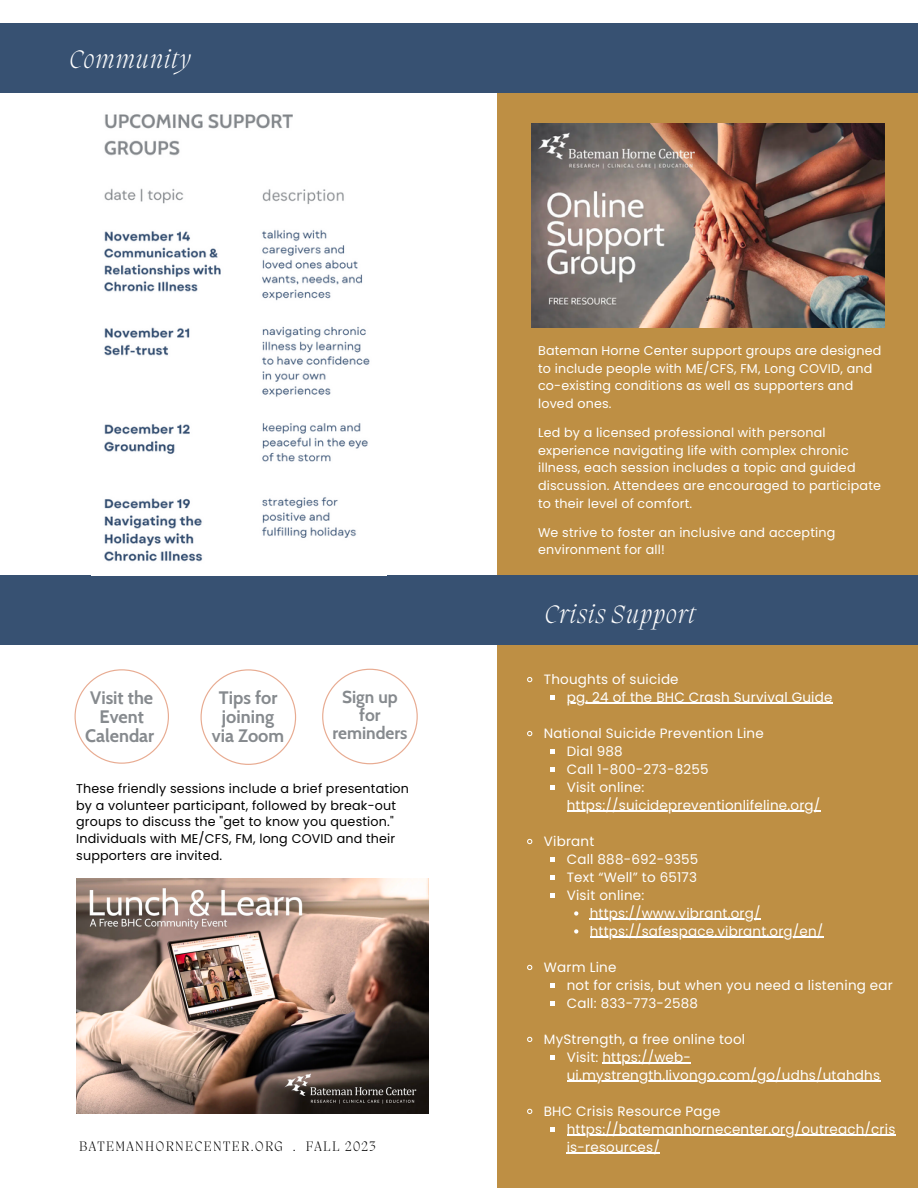
<style>
.page{position:relative;width:918px;height:1188px;background:#fff}
.page>*{position:absolute;margin:0;border:0;box-sizing:border-box;transform-origin:0 0}
.t1{font:italic 200 25.95px "Migra";letter-spacing:.04em;color:#fff}
.t2{font:700 18px/19.2px "Cabin";color:#868a8e;text-align:center}
.t3{font:700 17.25px/18px "Cabin";color:#868a8e;text-align:center}
.t4{font:200 14.1px "Migra";letter-spacing:.1em;color:#000}
.t5{font:13.5px/18px "Poppins";letter-spacing:.015em;color:#fff}
.t6{font:12.75px/17.7px "Poppins";letter-spacing:.015em;color:#fff}
.t7{font:12.75px/17px "Poppins";letter-spacing:.015em;color:#000}
</style>
<div class="page">
<div style="left:498px;top:93px;width:420px;height:517px;background:#be8f44"></div>
<div style="left:0;top:24px;width:918px;height:69px;background:#375172"></div>
<img style="left:76px;top:878px;width:352px;height:235px">
<div style="left:498px;top:494px;width:420px;height:694px;background:#be8f44"></div>
<div style="left:0;top:576px;width:918px;height:69px;background:#375172"></div>
<img style="left:531px;top:123px;width:354px;height:205px">
<svg style="left:200px;top:669px;width:97px;height:96px"></svg>
<svg style="left:74px;top:669px;width:95px;height:95px"></svg>
<svg style="left:322px;top:668px;width:96px;height:97px"></svg>
<img style="left:104px;top:114px;width:266px;height:448px">
<svg style="left:527px;top:677px;width:6px;height:6px"></svg>
<svg style="left:551px;top:695px;width:4px;height:5px"></svg>
<hr style="left:567px;top:703px;width:266px;height:1px;background:#fff">
<svg style="left:527px;top:730px;width:6px;height:7px"></svg>
<svg style="left:551px;top:749px;width:4px;height:5px"></svg>
<svg style="left:551px;top:767px;width:4px;height:5px"></svg>
<svg style="left:551px;top:785px;width:4px;height:5px"></svg>
<hr style="left:567px;top:811px;width:254px;height:1px;background:#fff">
<svg style="left:527px;top:838px;width:6px;height:7px"></svg>
<svg style="left:551px;top:857px;width:4px;height:5px"></svg>
<svg style="left:551px;top:875px;width:4px;height:5px"></svg>
<svg style="left:551px;top:893px;width:4px;height:5px"></svg>
<svg style="left:574px;top:911px;width:4px;height:5px"></svg>
<hr style="left:590px;top:919px;width:171px;height:1px;background:#fff">
<svg style="left:574px;top:929px;width:4px;height:5px"></svg>
<hr style="left:590px;top:937px;width:234px;height:1px;background:#fff">
<svg style="left:527px;top:964px;width:6px;height:7px"></svg>
<svg style="left:551px;top:983px;width:4px;height:5px"></svg>
<svg style="left:551px;top:1001px;width:4px;height:5px"></svg>
<svg style="left:527px;top:1036px;width:6px;height:6px"></svg>
<svg style="left:551px;top:1055px;width:4px;height:5px"></svg>
<hr style="left:602px;top:1063px;width:89px;height:1px;background:#fff">
<hr style="left:567px;top:1081px;width:313px;height:1px;background:#fff">
<svg style="left:527px;top:1108px;width:6px;height:6px"></svg>
<svg style="left:551px;top:1127px;width:4px;height:4px"></svg>
<hr style="left:567px;top:1135px;width:329px;height:1px;background:#fff">
<hr style="left:567px;top:1153px;width:93px;height:1px;background:#fff">
<p class="t1" style="left:70px;top:47px;width:122px">Community</p>
<p class="t2" style="left:85px;top:688px;width:71px">Visit the<br>Event<br>Calendar</p>
<p class="t3" style="left:332px;top:688px;width:76px">Sign up for reminders</p>
<p class="t2" style="left:212px;top:688px;width:74px">Tips for joining via Zoom</p>
<p class="t7" style="left:76px;top:780px;width:334px">These friendly sessions include a brief presentation by a volunteer participant, followed by break-out groups to discuss the "get to know you question." Individuals with ME/CFS, FM, long COVID and their supporters are invited.</p>
<p class="t4" style="left:79px;top:1140px;width:298px">BATEMANHORNECENTER.ORG . FALL 2023</p>
<p class="t6" style="left:538px;top:342px;width:345px">Bateman Horne Center support groups are designed to include people with ME/CFS, FM, Long COVID, and co-existing conditions as well as supporters and loved ones.</p>
<p class="t6" style="left:538px;top:424px;width:345px">Led by a licensed professional with personal experience navigating life with complex chronic illness, each session includes a topic and guided discussion. Attendees are encouraged to participate to their level of comfort.</p>
<p class="t6" style="left:538px;top:523px;width:299px">We strive to foster an inclusive and accepting environment for all!</p>
<p class="t1" style="left:545px;top:602px;width:152px">Crisis Support</p>
<p class="t5" style="left:544px;top:670px;width:136px">Thoughts of suicide</p>
<p class="t5" style="left:567px;top:688px;width:267px">pg. 24 of the BHC Crash Survival Guide</p>
<p class="t5" style="left:544px;top:724px;width:221px">National Suicide Prevention Line</p>
<p class="t5" style="left:567px;top:742px;width:57px">Dial 988</p>
<p class="t5" style="left:567px;top:760px;width:143px">Call 1-800-273-8255</p>
<p class="t5" style="left:567px;top:778px;width:255px">Visit online: https://suicidepreventionlifeline.org/</p>
<p class="t5" style="left:544px;top:832px;width:52px">Vibrant</p>
<p class="t5" style="left:567px;top:850px;width:133px">Call 888-692-9355</p>
<p class="t5" style="left:567px;top:868px;width:132px">Text “Well” to 65173</p>
<p class="t5" style="left:567px;top:886px;width:79px">Visit online:</p>
<p class="t5" style="left:590px;top:904px;width:172px">https://www.vibrant.org/</p>
<p class="t5" style="left:590px;top:922px;width:235px">https://safespace.vibrant.org/en/</p>
<p class="t5" style="left:544px;top:958px;width:74px">Warm Line</p>
<p class="t5" style="left:567px;top:976px;width:328px">not for crisis, but when you need a listening ear</p>
<p class="t5" style="left:567px;top:994px;width:133px">Call: 833-773-2588</p>
<p class="t5" style="left:544px;top:1030px;width:203px">MyStrength, a free online tool</p>
<p class="t5" style="left:567px;top:1048px;width:315px">Visit: https://web&shy;ui.mystrength.livongo.com/go/udhs/utahdhs</p>
<p class="t5" style="left:544px;top:1102px;width:178px">BHC Crisis Resource Page</p>
<p class="t5" style="left:567px;top:1120px;width:330px">https://batemanhornecenter.org/outreach/cris is-resources/</p>
</div>
